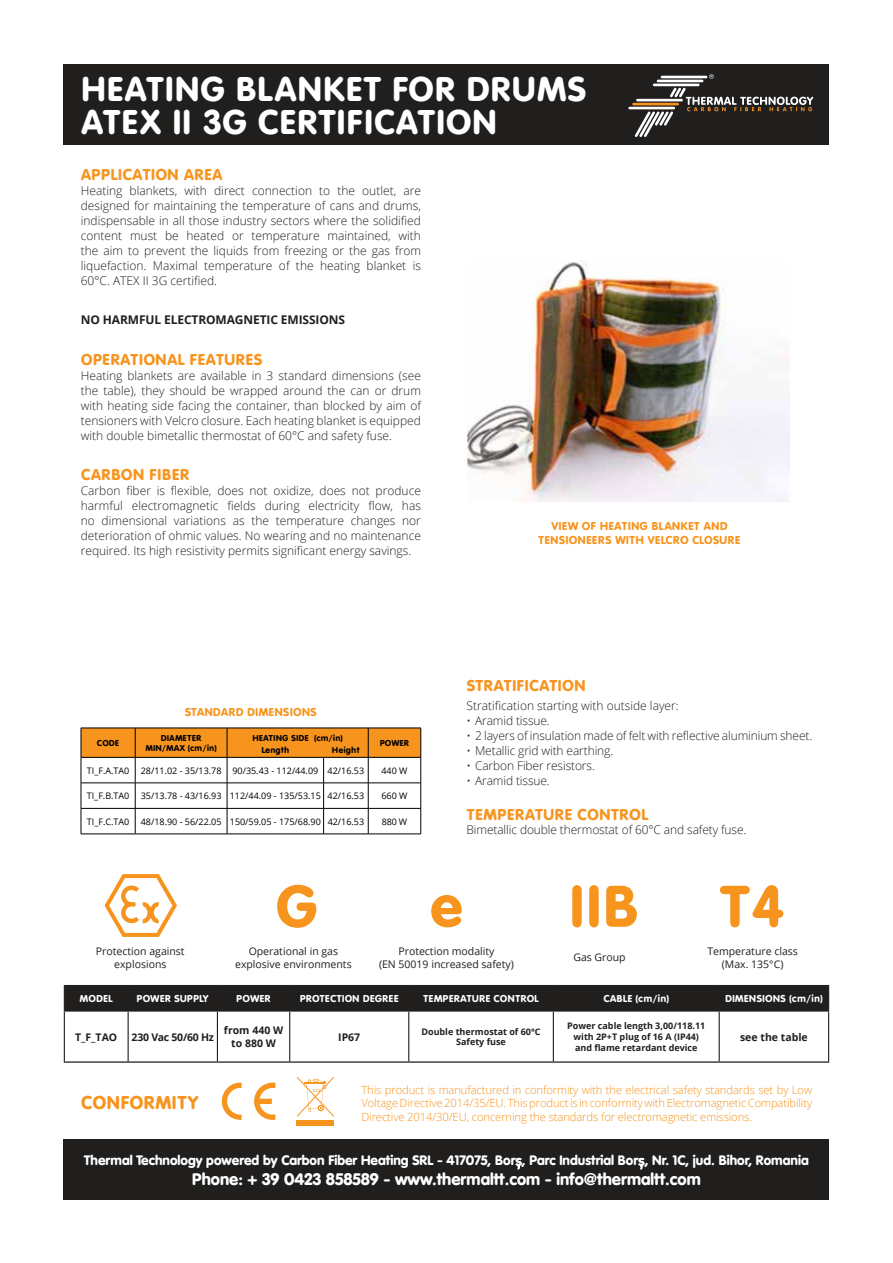
<style>
.page{position:relative;width:893px;height:1263px;background:#fff}
.page>*{position:absolute;margin:0;border:0;box-sizing:border-box;transform-origin:0 0}
.t1{font:61.5px "VAG Round";color:#f7941e}
.t2{font:36px/33px "VAG Round";color:#fff}
.t3{font:19.5px "VAG Round";color:#f7941e}
.t4{font:16.5px "VAG Round";color:#f7941e}
.t5{font:900 16.5px "VAG Rounded Std";color:#fff}
.t6{font:900 13.5px "VAG Rounded Std";color:#fff}
.t7{font:300 12px/15px "Open Sans";color:#211f1e;text-align:justify}
.t8{font:12px/14.4px "VAG Round";color:#f7941e;text-align:center}
.t9{font:700 12px "Open Sans";letter-spacing:-.01em;color:#211f1e}
.t10{font:300 11.25px/13.5px "Open Sans";letter-spacing:-.01em;color:#f7941e;text-align:justify}
.t11{font:10.5px/12.6px "Open Sans";color:#211f1e;text-align:center}
.t12{font:10.5px "VAG Round";color:#fff}
.t13{font:700 10.5px/12.6px "Open Sans";color:#211f1e;text-align:center}
.t14{font:700 10.5px "Open Sans";letter-spacing:-.025em;color:#211f1e}
.t15{font:9px "Open Sans";color:#000}
.t16{font:700 9px/10.8px "Open Sans";color:#211f1e;text-align:center}
.t17{font:9px/10.8px "VAG Round";color:#000;text-align:center}
.s1{font-family:"Varela Round";font-weight:400}
</style>
<div class="page">
<div style="left:64px;top:64px;width:765px;height:81px;background:#211f1e"></div>
<hr style="left:628px;top:107px;width:47px;height:2px;background:#fff">
<hr style="left:632px;top:103px;width:47px;height:2px;background:#f7941e">
<hr style="left:653px;top:84px;width:46px;height:2px;background:#fff">
<hr style="left:657px;top:80px;width:46px;height:2px;background:#fff">
<hr style="left:661px;top:76px;width:46px;height:2px;background:#fff">
<svg style="left:709px;top:74px;width:5px;height:5px"></svg>
<svg style="left:635px;top:88px;width:178px;height:49px"></svg>
<svg style="left:222px;top:1082px;width:20px;height:38px"></svg>
<svg style="left:254px;top:1082px;width:21px;height:38px"></svg>
<svg style="left:297px;top:1077px;width:37px;height:39px"></svg>
<div style="left:297px;top:1120px;width:37px;height:5px;background:#f7941e"></div>
<div style="left:64px;top:985px;width:765px;height:25px;background:#211f1e"></div>
<hr style="left:64px;top:1010px;width:64px;height:1px;background:#211f1e">
<hr style="left:64px;top:1011px;width:1px;height:50px;background:#211f1e">
<hr style="left:128px;top:1010px;width:89px;height:1px;background:#211f1e">
<hr style="left:128px;top:1011px;width:1px;height:50px;background:#211f1e">
<hr style="left:217px;top:1010px;width:73px;height:1px;background:#211f1e">
<hr style="left:217px;top:1011px;width:1px;height:50px;background:#211f1e">
<hr style="left:290px;top:1010px;width:119px;height:1px;background:#211f1e">
<hr style="left:289px;top:1011px;width:1px;height:50px;background:#211f1e">
<hr style="left:409px;top:1010px;width:144px;height:1px;background:#211f1e">
<hr style="left:408px;top:1011px;width:1px;height:50px;background:#211f1e">
<hr style="left:553px;top:1010px;width:166px;height:1px;background:#211f1e">
<hr style="left:553px;top:1011px;width:1px;height:50px;background:#211f1e">
<hr style="left:719px;top:1010px;width:110px;height:1px;background:#211f1e">
<hr style="left:719px;top:1011px;width:1px;height:50px;background:#211f1e">
<hr style="left:828px;top:1011px;width:1px;height:50px;background:#211f1e">
<hr style="left:64px;top:1061px;width:64px;height:1px;background:#000">
<hr style="left:128px;top:1061px;width:89px;height:1px;background:#000">
<hr style="left:217px;top:1061px;width:73px;height:1px;background:#000">
<hr style="left:290px;top:1061px;width:119px;height:1px;background:#000">
<hr style="left:409px;top:1061px;width:144px;height:1px;background:#000">
<hr style="left:553px;top:1061px;width:166px;height:1px;background:#000">
<hr style="left:719px;top:1061px;width:110px;height:1px;background:#000">
<img style="left:467px;top:260px;width:322px;height:242px">
<svg style="left:81px;top:728px;width:341px;height:106px"></svg>
<hr style="left:81px;top:834px;width:54px;height:1px;background:#000">
<hr style="left:135px;top:834px;width:92px;height:1px;background:#000">
<hr style="left:227px;top:834px;width:97px;height:1px;background:#000">
<hr style="left:324px;top:834px;width:44px;height:1px;background:#000">
<hr style="left:368px;top:834px;width:53px;height:1px;background:#000">
<svg style="left:104px;top:874px;width:73px;height:63px"></svg>
<div style="left:64px;top:1139px;width:765px;height:60px;background:#211f1e"></div>
<svg style="left:515px;top:1157px;width:7px;height:13px"></svg>
<svg style="left:638px;top:1157px;width:7px;height:13px"></svg>
<h2 class="t2" style="left:81px;top:72px;width:508px">HEATING BLANKET FOR DRUMS<br>ATEX II 3G CERTIFICATION</h2>
<h3 class="t4" style="left:81px;top:165px;width:143px">APPLICATION AREA</h3>
<p class="t7" style="left:81px;top:183px;width:342px">Heating blankets, with direct connection to the outlet, are designed for maintaining the temperature of cans and drums, indispensable in all those industry sectors where the solidified content must be heated or temperature maintained, with the aim to prevent the liquids from freezing or the gas from liquefaction. Maximal temperature of the heating blanket is 60°C. ATEX II 3G certified.</p>
<p class="t9" style="left:81px;top:311px;width:266px">NO HARMFUL ELECTROMAGNETIC EMISSIONS</p>
<h3 class="t4" style="left:81px;top:350px;width:184px">OPERATIONAL FEATURES</h3>
<p class="t7" style="left:81px;top:367px;width:342px">Heating blankets are available in 3 standard dimensions (see the table), they should be wrapped around the can or drum with heating side facing the container, than blocked by aim of tensioners with Velcro closure. Each heating blanket is equipped with double bimetallic thermostat of 60°C and safety fuse.</p>
<h3 class="t4" style="left:81px;top:465px;width:110px">CARBON FIBER</h3>
<p class="t7" style="left:81px;top:483px;width:342px">Carbon fiber is flexible, does not oxidize, does not produce harmful electromagnetic fields during electricity flow, has no dimensional variations as the temperature changes nor deterioration of ohmic values. No wearing and no maintenance required. Its high resistivity permits significant energy savings.</p>
<p class="t8" style="left:538px;top:519px;width:204px">VIEW OF HEATING BLANKET AND<br>TENSIONEERS WITH VELCRO CLOSURE</p>
<p class="t8" style="left:185px;top:704px;width:134px">STANDARD DIMENSIONS</p>
<p class="t17" style="left:97px;top:737px;width:24px">CODE</p>
<p class="t17" style="left:145px;top:732px;width:73px">DIAMETER<br>MIN/MAX (cm/in)</p>
<p class="t17" style="left:252px;top:732px;width:92px">HEATING SIDE (cm/in)</p>
<p class="t17" style="left:261px;top:745px;width:29px">Length</p>
<p class="t17" style="left:332px;top:745px;width:29px">Height</p>
<p class="t17" style="left:380px;top:737px;width:31px">POWER</p>
<p class="t15" style="left:87px;top:764px;width:44px">TI_F.A.TA0</p>
<p class="t15" style="left:141px;top:764px;width:225px">28/11.02 - 35/13.78 90/35.43 - 112/44.09 42/16.53</p>
<p class="t15" style="left:381px;top:764px;width:28px">440 W</p>
<p class="t15" style="left:87px;top:790px;width:44px">TI_F.B.TA0</p>
<p class="t15" style="left:141px;top:790px;width:225px">35/13.78 - 43/16.93 112/44.09 - 135/53.15 42/16.53</p>
<p class="t15" style="left:381px;top:790px;width:28px">660 W</p>
<p class="t15" style="left:87px;top:815px;width:44px">TI_F.C.TA0</p>
<p class="t15" style="left:141px;top:815px;width:225px">48/18.90 - 56/22.05 150/59.05 - 175/68.90 42/16.53</p>
<p class="t15" style="left:382px;top:815px;width:27px">880 W</p>
<h3 class="t4" style="left:467px;top:676px;width:121px">STRATIFICATION</h3>
<p class="t7" style="left:467px;top:698px;width:214px">Stratification starting with outside layer:</p>
<p class="t7" style="left:467px;top:713px;width:85px">• Aramid tissue.</p>
<p class="t7" style="left:467px;top:728px;width:347px">• 2 layers of insulation made of felt with reflective aluminium sheet.</p>
<p class="t7" style="left:467px;top:743px;width:148px">• Metallic grid with earthing.</p>
<p class="t7" style="left:467px;top:758px;width:130px">• Carbon Fiber resistors.</p>
<p class="t7" style="left:467px;top:773px;width:85px">• Aramid tissue.</p>
<h3 class="t4" style="left:467px;top:805px;width:183px">TEMPERATURE CONTROL</h3>
<p class="t7" style="left:467px;top:822px;width:281px">Bimetallic double thermostat of 60°C and safety fuse.</p>
<h1 class="t1" style="left:275px;top:871px;width:45px">G</h1>
<h1 class="t1" style="left:429px;top:871px;width:36px">e</h1>
<h1 class="t1" style="left:568px;top:871px;width:72px">IIB</h1>
<h1 class="t1" style="left:719px;top:871px;width:68px">T4</h1>
<p class="t11" style="left:96px;top:944px;width:90px">Protection against explosions</p>
<p class="t11" style="left:235px;top:944px;width:118px">Operational in gas explosive environments</p>
<p class="t11" style="left:379px;top:944px;width:136px">Protection modality<br>(EN 50019 increased safety)</p>
<p class="t11" style="left:573px;top:951px;width:54px">Gas Group</p>
<p class="t11" style="left:707px;top:944px;width:92px">Temperature class (Max. 135°C)</p>
<p class="t12" style="left:80px;top:993px;width:35px">MODEL</p>
<p class="t12" style="left:137px;top:993px;width:74px">POWER SUPPLY</p>
<p class="t12" style="left:236px;top:993px;width:36px">POWER</p>
<p class="t12" style="left:300px;top:993px;width:101px">PROTECTION DEGREE</p>
<p class="t12" style="left:423px;top:993px;width:117px">TEMPERATURE CONTROL</p>
<p class="t12" style="left:603px;top:993px;width:67px">CABLE (cm/in)</p>
<p class="t12" style="left:725px;top:993px;width:99px">DIMENSIONS (cm/in)</p>
<p class="t13" style="left:75px;top:1030px;width:44px">T_F_TAO</p>
<p class="t14" style="left:132px;top:1029px;width:84px">230 Vac 50/60 Hz</p>
<p class="t13" style="left:224px;top:1024px;width:61px">from 440 W to 880 W</p>
<p class="t13" style="left:338px;top:1030px;width:24px">IP67</p>
<p class="t16" style="left:421px;top:1026px;width:121px">Double thermostat of 60°C<br>Safety fuse</p>
<p class="t16" style="left:567px;top:1020px;width:140px">Power cable length 3,00/118.11 with 2P+T plug of 16 A (IP44) and flame retardant device</p>
<p class="t13" style="left:740px;top:1030px;width:69px">see the table</p>
<p class="t10" style="left:361px;top:1082px;width:452px">This product is manufactured in conformity with the electrical safety standards set by Low Voltage Directive 2014/35/EU. This product is in conformity with Electromagnetic Compatibility Directive 2014/30/EU, concerning the standards for electromagnetic emissions.</p>
<p class="t6" style="left:84px;top:1152px;width:726px">Thermal Technology powered by Carbon Fiber Heating SRL - 417075, Bor<span class="s1">ș</span>, Parc Industrial Bor<span class="s1">ș</span>, Nr. 1C, jud. Bihor, Romania</p>
<h3 class="t5" style="left:192px;top:1169px;width:510px">Phone: + 39 0423 858589 - www.thermaltt.com - info@thermaltt.com</h3>
<h3 class="t3" style="left:81px;top:1091px;width:120px">CONFORMITY</h3>
</div>
